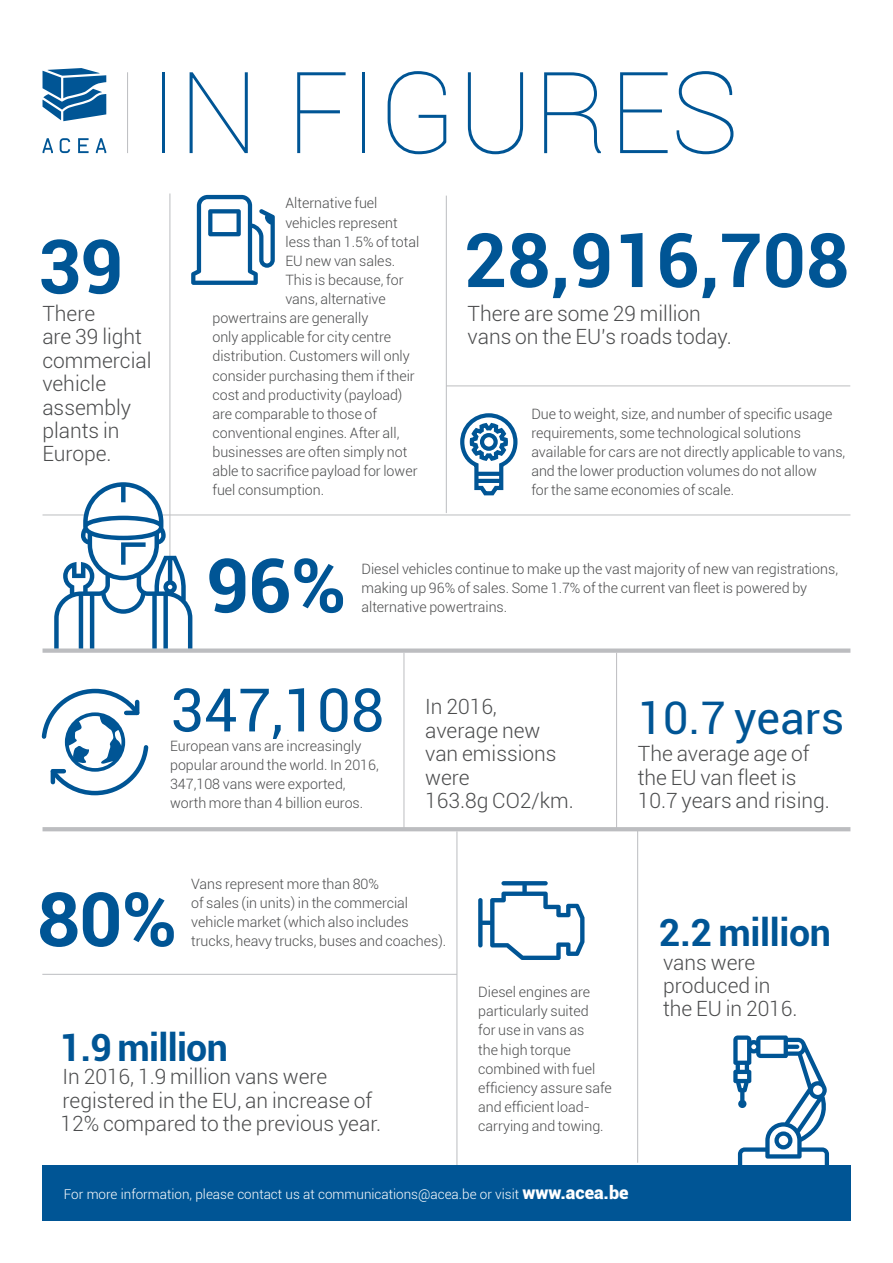
<style>
.page{position:relative;width:893px;height:1263px;background:#fff}
.page>*{position:absolute;margin:0;border:0;box-sizing:border-box;transform-origin:0 0}
.t1{font:100 113.7px "Roboto";color:#005595}
.t2{font:700 75px "Roboto";letter-spacing:.005em;color:#005595}
.t3{font:60px "Roboto";color:#005595}
.t4{font:45px "Roboto";color:#005595}
.t5{font:700 37.5px "Roboto";letter-spacing:-.015em;color:#005595}
.t6{font:300 21px/23.4px "Roboto";color:#4b4c4d}
.t7{font:300 14.25px/19.2px "Roboto";color:#4b4c4d}
.t8{font:300 13.5px "Roboto";color:#fff}
.s1{font-weight:900;font-size:18px}
</style>
<div class="page">
<svg style="left:43px;top:68px;width:63px;height:85px"></svg>
<hr style="left:127px;top:72px;width:1px;height:81px;background:#bcbdc0">
<hr style="left:159px;top:514px;width:691px;height:1px;background:#bcbdc0">
<hr style="left:43px;top:514px;width:42px;height:1px;background:#bcbdc0">
<hr style="left:446px;top:196px;width:1px;height:317px;background:#bcbdc0">
<hr style="left:446px;top:385px;width:404px;height:1px;background:#bcbdc0">
<div style="left:43px;top:648px;width:807px;height:5px;background:#bcbdc0"></div>
<hr style="left:169px;top:193px;width:1px;height:390px;background:#bcbdc0">
<hr style="left:404px;top:653px;width:1px;height:176px;background:#bcbdc0">
<hr style="left:616px;top:653px;width:1px;height:176px;background:#bcbdc0">
<hr style="left:43px;top:827px;width:807px;height:4px;background:#bcbdc0">
<svg style="left:54px;top:482px;width:138px;height:166px"></svg>
<svg style="left:191px;top:195px;width:84px;height:90px"></svg>
<svg style="left:460px;top:413px;width:58px;height:83px"></svg>
<svg style="left:41px;top:688px;width:108px;height:108px"></svg>
<hr style="left:42px;top:974px;width:415px;height:1px;background:#bcbdc0">
<hr style="left:456px;top:831px;width:1px;height:334px;background:#bcbdc0">
<hr style="left:637px;top:829px;width:1px;height:334px;background:#bcbdc0">
<svg style="left:733px;top:1035px;width:96px;height:130px"></svg>
<svg style="left:478px;top:881px;width:106px;height:79px"></svg>
<div style="left:42px;top:1165px;width:809px;height:55px;background:#005595"></div>
<h1 class="t1" style="left:149px;top:34px;width:592px">IN FIGURES</h1>
<p class="t7" style="left:285px;top:193px;width:94px">Alternative fuel</p>
<p class="t7" style="left:285px;top:212px;width:114px">vehicles represent</p>
<p class="t7" style="left:285px;top:231px;width:135px">less than 1.5% of total</p>
<p class="t7" style="left:285px;top:251px;width:111px">EU new van sales.</p>
<p class="t7" style="left:285px;top:270px;width:120px">This is because, for</p>
<p class="t7" style="left:285px;top:289px;width:102px">vans, alternative</p>
<p class="t7" style="left:212px;top:308px;width:157px">powertrains are generally</p>
<p class="t7" style="left:212px;top:327px;width:180px">only applicable for city centre</p>
<p class="t7" style="left:212px;top:346px;width:199px">distribution. Customers will only</p>
<p class="t7" style="left:212px;top:365px;width:204px">consider purchasing them if their</p>
<p class="t7" style="left:212px;top:385px;width:192px">cost and productivity (payload)</p>
<p class="t7" style="left:212px;top:404px;width:166px">are comparable to those of</p>
<p class="t7" style="left:212px;top:423px;width:189px">conventional engines. After all,</p>
<p class="t7" style="left:212px;top:442px;width:196px">businesses are often simply not</p>
<p class="t7" style="left:212px;top:461px;width:207px">able to sacrifice payload for lower</p>
<p class="t7" style="left:212px;top:480px;width:113px">fuel consumption.</p>
<h2 class="t2" style="left:38px;top:214px;width:87px">39</h2>
<h2 class="t2" style="left:464px;top:207px;width:387px">28,916,708</h2>
<h3 class="t6" style="left:42px;top:301px;width:111px">There<br>are 39 light commercial vehicle assembly plants in<br>Europe.</h3>
<h3 class="t6" style="left:468px;top:301px;width:266px">There are some 29 million vans on the EU’s roads today.</h3>
<p class="t7" style="left:531px;top:404px;width:315px">Due to weight, size, and number of specific usage requirements, some technological solutions available for cars are not directly applicable to vans, and the lower production volumes do not allow<br>for the same economies of scale.</p>
<h2 class="t2" style="left:206px;top:533px;width:142px">96%</h2>
<p class="t7" style="left:361px;top:559px;width:478px">Diesel vehicles continue to make up the vast majority of new van registrations, making up 96% of sales. Some 1.7% of the current van fleet is powered by alternative powertrains.</p>
<h3 class="t3" style="left:170px;top:668px;width:216px">347,108</h3>
<p class="t7" style="left:170px;top:735px;width:210px">European vans are increasingly popular around the world. In 2016,<br>347,108 vans were exported, worth more than 4 billion euros.</p>
<h3 class="t6" style="left:425px;top:694px;width:150px">In 2016, average new van emissions were<br>163.8g CO2/km.</h3>
<h3 class="t4" style="left:638px;top:686px;width:208px">10.7 years</h3>
<h3 class="t6" style="left:638px;top:741px;width:193px">The average age of the EU van fleet is<br>10.7 years and rising.</h3>
<h2 class="t2" style="left:37px;top:866px;width:142px">80%</h2>
<p class="t7" style="left:191px;top:874px;width:257px">Vans represent more than 80%<br>of sales (in units) in the commercial vehicle market (which also includes trucks, heavy trucks, buses and coaches).</p>
<h3 class="t5" style="left:60px;top:1021px;width:170px">1.9 million</h3>
<h3 class="t6" style="left:60px;top:1064px;width:322px">In 2016, 1.9 million vans were registered in the EU, an increase of<br>12% compared to the previous year.</h3>
<p class="t7" style="left:478px;top:982px;width:135px">Diesel engines are particularly suited<br>for use in vans as<br>the high torque combined with fuel efficiency assure safe and efficient load&shy;carrying and towing.</p>
<p class="t8" style="left:64px;top:1185px;width:566px">For more information, please contact us at communications@acea.be or visit <span class="s1">www.acea.be</span></p>
<h3 class="t5" style="left:659px;top:906px;width:174px">2.2 million</h3>
<h3 class="t6" style="left:663px;top:950px;width:136px">vans were produced in the EU in 2016.</h3>
</div>
